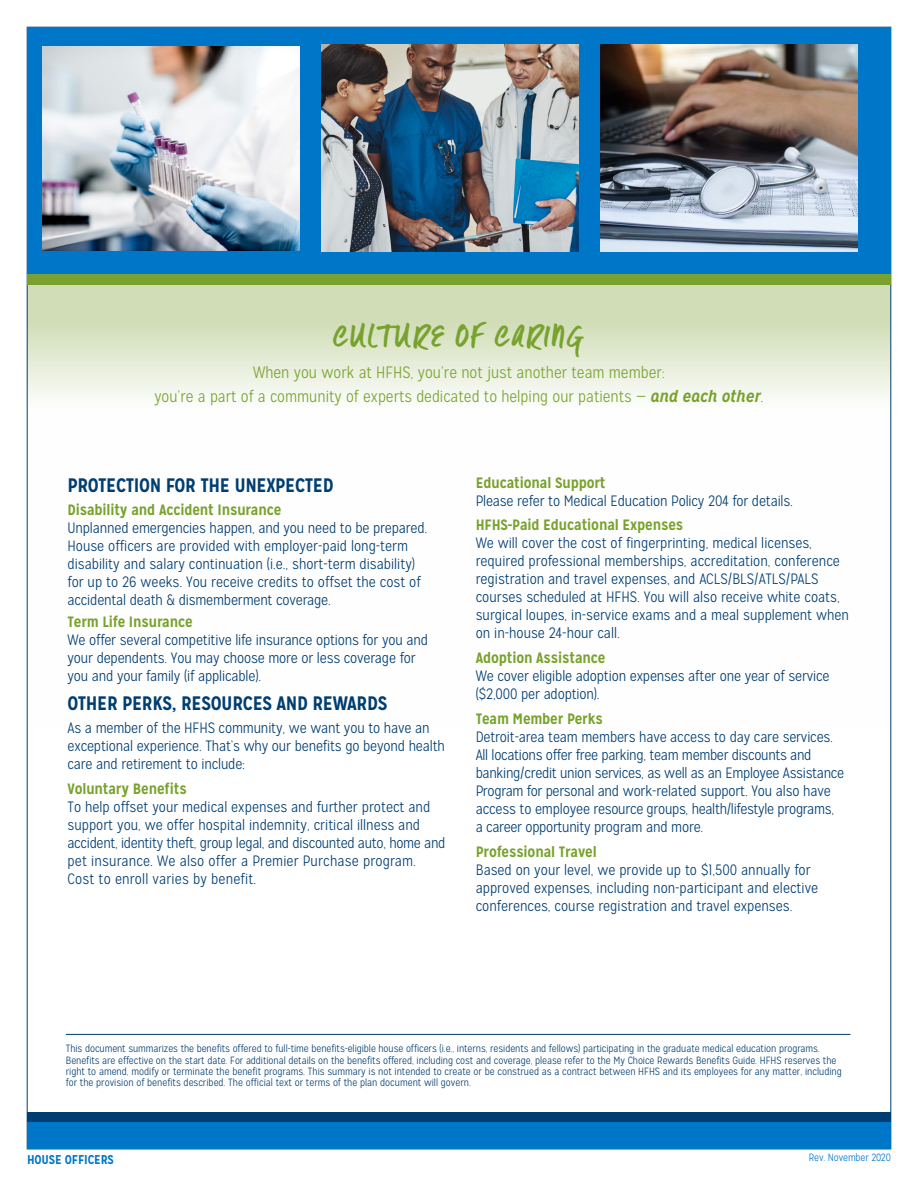
<style>
.page{position:relative;width:918px;height:1188px;background:#fff}
.page>*{position:absolute;margin:0;border:0;box-sizing:border-box;transform-origin:0 0}
.BLUE_HEADER_14pt{font:31.5px "Formosa Upright";letter-spacing:.04em;color:#78a22d}
.BLUE_HEADER_14pt-2{font:700 19.5px "Mission Gothic";letter-spacing:-.02em;color:#003d71}
.Body_Copy{font:300 16.5px/24px "Mission Gothic";color:#78a22d;text-align:center}
.Body_Copy-2{font:300 15px/18px "Mission Gothic";letter-spacing:-.01em;color:#003d71}
.Body_Copy-3{font:700 15px "Mission Gothic";letter-spacing:-.01em;color:#78a22d}
.Body_Copy-4{font:300 15px "Mission Gothic";letter-spacing:.01em;color:#003d71}
.t1{font:700 12.75px "Mission Gothic";letter-spacing:-.01em;color:#0076c8}
.Callout_Head{font:300 10.5px/11.2px "Mission Gothic";letter-spacing:-.005em;color:#003d71}
.Body_Copy-5{font:300 10.5px "Mission Gothic";letter-spacing:-.01em;color:#0076c8}
.s1{font-weight:700;font-style:italic}
.s2{font-weight:700;color:#78a22d}
</style>
<div class="page">
<svg style="left:29px;top:285px;width:860px;height:113px;background:#dde6cb"></svg>
<div style="left:27px;top:27px;width:864px;height:251px;background:#0076c8"></div>
<img style="left:42px;top:47px;width:257px;height:204px">
<img style="left:322px;top:44px;width:257px;height:208px">
<img style="left:601px;top:44px;width:257px;height:208px">
<div style="left:27px;top:1119px;width:864px;height:30px;background:#0076c8"></div>
<div style="left:27px;top:1113px;width:864px;height:9px;background:#003d71"></div>
<hr style="left:66px;top:1034px;width:785px;height:1px;background:#003d71">
<div style="left:27px;top:274px;width:864px;height:11px;background:#78a22d"></div>
<p class="BLUE_HEADER_14pt" style="left:334px;top:318px;width:252px">CULTURE OF CARING</p>
<p class="Body_Copy" style="left:154px;top:360px;width:611px">When you work at HFHS, you’re not just another team member:<br>you’re a part of a community of experts dedicated to helping our patients — <span class="s1">and each other</span>.</p>
<p class="BLUE_HEADER_14pt-2" style="left:68px;top:473px;width:268px">PROTECTION FOR THE UNEXPECTED</p>
<p class="Body_Copy-3" style="left:68px;top:500px;width:215px">Disability and Accident Insurance</p>
<p class="Body_Copy-2" style="left:68px;top:519px;width:361px">Unplanned emergencies happen, and you need to be prepared.<br>House officers are provided with employer-paid long-term disability and salary continuation (i.e., short-term disability) for up to 26 weeks. You receive credits to offset the cost of accidental death &amp; dismemberment coverage.</p>
<p class="Body_Copy-3" style="left:68px;top:613px;width:127px">Term Life Insurance</p>
<p class="Body_Copy-2" style="left:68px;top:631px;width:362px">We offer several competitive life insurance options for you and your dependents. You may choose more or less coverage for you and your family (if applicable).</p>
<p class="BLUE_HEADER_14pt-2" style="left:68px;top:691px;width:321px">OTHER PERKS, RESOURCES AND REWARDS</p>
<p class="Body_Copy-2" style="left:68px;top:719px;width:379px">As a member of the HFHS community, we want you to have an exceptional experience. That’s why our benefits go beyond health care and retirement to include:</p>
<p class="Body_Copy-2" style="left:68px;top:780px;width:380px"><span class="s2">Voluntary Benefits<br></span>To help offset your medical expenses and further protect and support you, we offer hospital indemnity, critical illness and accident, identity theft, group legal, and discounted auto, home and pet insurance. We also offer a Premier Purchase program.</p>
<p class="Body_Copy-4" style="left:68px;top:870px;width:190px">Cost to enroll varies by benefit.</p>
<p class="Body_Copy-2" style="left:476px;top:474px;width:319px"><span class="s2">Educational Support<br></span>Please refer to Medical Education Policy 204 for details.</p>
<p class="Body_Copy-2" style="left:476px;top:516px;width:375px"><span class="s2">HFHS-Paid Educational Expenses<br></span>We will cover the cost of fingerprinting, medical licenses, required professional memberships, accreditation, conference registration and travel expenses, and ACLS/BLS/ATLS/PALS courses scheduled at HFHS. You will also receive white coats, surgical loupes, in-service exams and a meal supplement when on in-house 24-hour call.</p>
<p class="Body_Copy-2" style="left:476px;top:649px;width:355px"><span class="s2">Adoption Assistance<br></span>We cover eligible adoption expenses after one year of service ($2,000 per adoption).</p>
<p class="Body_Copy-2" style="left:476px;top:710px;width:370px"><span class="s2">Team Member Perks<br></span>Detroit-area team members have access to day care services.<br>All locations offer free parking, team member discounts and banking/credit union services, as well as an Employee Assistance Program for personal and work-related support. You also have access to employee resource groups, health/lifestyle programs, a career opportunity program and more.</p>
<p class="Body_Copy-2" style="left:476px;top:843px;width:344px"><span class="s2">Professional Travel<br></span>Based on your level, we provide up to $1,500 annually for approved expenses, including non-participant and elective conferences, course registration and travel expenses.</p>
<p class="Callout_Head" style="left:66px;top:1043px;width:778px">This document summarizes the benefits offered to full-time benefits-eligible house officers (i.e., interns, residents and fellows) participating in the graduate medical education programs.<br>Benefits are effective on the start date. For additional details on the benefits offered, including cost and coverage, please refer to the My Choice Rewards Benefits Guide. HFHS reserves the right to amend, modify or terminate the benefit programs. This summary is not intended to create or be construed as a contract between HFHS and its employees for any matter, including for the provision of benefits described. The official text or terms of the plan document will govern.</p>
<p class="t1" style="left:27px;top:1151px;width:88px">HOUSE OFFICERS</p>
<p class="Body_Copy-5" style="left:809px;top:1151px;width:84px">Rev. November 2020</p>
</div>
